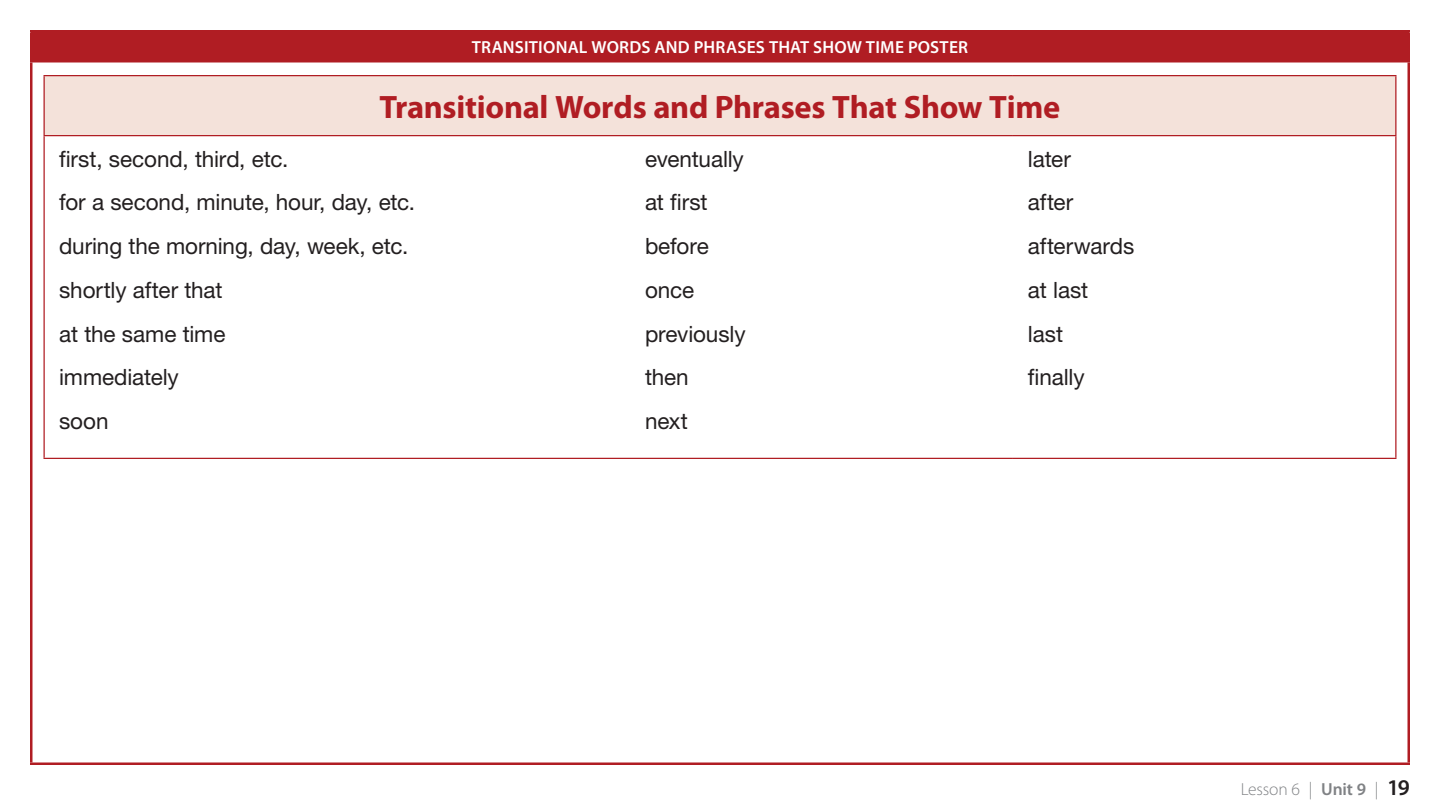
<style>
.page{position:relative;width:1440px;height:810px;background:#fff}
.page>*{position:absolute;margin:0;border:0;box-sizing:border-box;transform-origin:0 0}
.t1{font:700 32.5px "Myriad Pro";letter-spacing:-.01em;color:#b01d23}
.t2{font:22.5px/43.8px "Helvetica Neue LT Std";letter-spacing:-.005em;color:#231f20}
.t3{font:600 17.5px "Myriad Pro";letter-spacing:.01em;color:#fff}
.t4{font:300 17.5px "Myriad Pro";letter-spacing:-.01em;color:#808285}
.s1{font-weight:600}
.s2{font-weight:600;font-size:22.5px;color:#231f20}
</style>
<div class="page">
<div style="left:31px;top:31px;width:1378px;height:30px;background:#b01d23"></div>
<hr style="left:30px;top:32px;width:2px;height:28px;background:#b01d23">
<hr style="left:30px;top:30px;width:1380px;height:2px;background:#b01d23">
<hr style="left:1408px;top:32px;width:2px;height:28px;background:#b01d23">
<hr style="left:30px;top:60px;width:1380px;height:2px;background:#b01d23">
<hr style="left:30px;top:62px;width:2px;height:700px;background:#b01d23">
<hr style="left:1408px;top:62px;width:2px;height:700px;background:#b01d23">
<hr style="left:30px;top:762px;width:1380px;height:3px;background:#b01d23">
<div style="left:44px;top:76px;width:1352px;height:60px;background:#f4e2da"></div>
<hr style="left:43px;top:75px;width:587px;height:1px;background:#b01d23">
<hr style="left:43px;top:76px;width:2px;height:59px;background:#b01d23">
<hr style="left:630px;top:75px;width:383px;height:1px;background:#b01d23">
<hr style="left:1013px;top:75px;width:383px;height:1px;background:#b01d23">
<hr style="left:1395px;top:76px;width:1px;height:59px;background:#b01d23">
<hr style="left:43px;top:135px;width:587px;height:1px;background:#b01d23">
<hr style="left:43px;top:136px;width:2px;height:322px;background:#b01d23">
<hr style="left:630px;top:135px;width:383px;height:1px;background:#b01d23">
<hr style="left:1013px;top:135px;width:383px;height:1px;background:#b01d23">
<hr style="left:1395px;top:136px;width:1px;height:322px;background:#b01d23">
<hr style="left:43px;top:458px;width:587px;height:1px;background:#b01d23">
<hr style="left:630px;top:458px;width:383px;height:1px;background:#b01d23">
<hr style="left:1013px;top:458px;width:383px;height:1px;background:#b01d23">
<p class="t3" style="left:472px;top:36px;width:498px">TRANSITIONAL WORDS AND PHRASES THAT SHOW TIME POSTER</p>
<h1 class="t1" style="left:380px;top:86px;width:682px">Transitional Words and Phrases That Show Time</h1>
<p class="t2" style="left:59px;top:137px;width:358px">first, second, third, etc.<br>for a second, minute, hour, day, etc. during the morning, day, week, etc. shortly after that<br>at the same time<br>immediately<br>soon</p>
<p class="t2" style="left:645px;top:136px;width:102px">eventually at first before once previously then<br>next</p>
<p class="t2" style="left:1028px;top:136px;width:108px">later<br>after afterwards at last<br>last<br>finally</p>
<p class="t4" style="left:1241px;top:779px;width:171px">Lesson 6 | <span class="s1">Unit 9</span> | <span class="s2">19</span></p>
</div>
